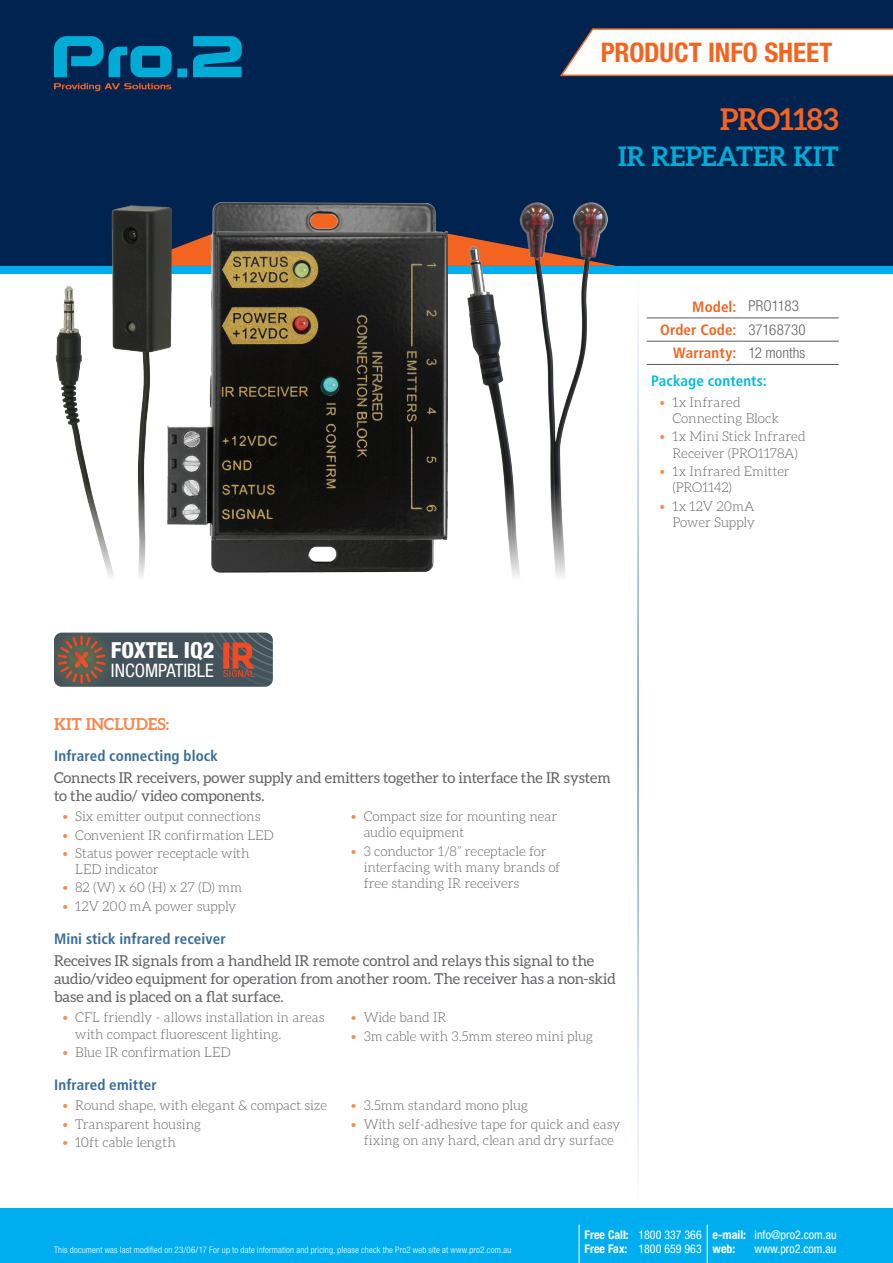
<style>
.page{position:relative;width:893px;height:1263px;background:#fff}
.page>*{position:absolute;margin:0;border:0;box-sizing:border-box;transform-origin:0 0}
.t1{font:700 30px "Aleo";letter-spacing:-.025em;color:#f36421}
.t2{font:700 condensed 27px "Helvetica Neue LT Std";color:#f36421}
.t3{font:700 27px "Aleo";letter-spacing:-.005em;color:#00acd5}
.t4{font:800 condensed 22.2px "Helvetica Neue LT Std";color:#fff}
.t5{font:condensed 18.6px "Helvetica Neue LT Std";color:#fff}
.t6{font:700 16.5px "Aleo";letter-spacing:-.005em;color:#f5894f}
.t7{font:15px/18px "Aleo";letter-spacing:-.005em;color:#636366}
.t8{font:700 condensed 15px "Frutiger LT Std";letter-spacing:.01em;color:#396c96}
.t9{font:700 condensed 15px/23.2px "Frutiger LT Std";letter-spacing:.01em;color:#f36421;text-align:right}
.t10{font:700 condensed 15px "Frutiger LT Std";letter-spacing:.01em;color:#03bbdd}
.t11{font:300 condensed 15px "Helvetica Neue LT Std";color:#636366}
.t12{font:300 13.5px/16.2px "Aleo";color:#636366}
.t13{font:condensed 12px/14.4px "Helvetica Neue LT Std";color:#fff}
.t14{font:700 condensed 12px "Helvetica Neue LT Std";color:#fff}
.t15{font:300 condensed 9px "Helvetica Neue LT Std";letter-spacing:.015em;color:#fff}
.s1{font-family:"Frutiger LT Std";font-weight:700;color:#f36421}
.s2{font-family:"Helvetica Neue LT Std";font-weight:300;color:#636366}
.s3{color:#f5894f}
.s4{font-weight:700}
</style>
<div class="page">
<div style="left:0;top:0;width:893px;height:266px;background:#012350"></div>
<svg style="left:129px;top:205px;width:487px;height:61px"></svg>
<div style="left:0;top:1209px;width:893px;height:54px;background:#00aeef"></div>
<hr style="left:707px;top:1225px;width:1px;height:38px;background:#fff">
<hr style="left:579px;top:1225px;width:1px;height:38px;background:#fff">
<div style="left:0;top:266px;width:893px;height:7px;background:#00aeef"></div>
<svg style="left:54px;top:36px;width:188px;height:41px"></svg>
<svg style="left:54px;top:83px;width:117px;height:8px"></svg>
<hr style="left:647px;top:318px;width:95px;height:1px;background:#57585a">
<hr style="left:742px;top:318px;width:97px;height:1px;background:#57585a">
<hr style="left:647px;top:341px;width:95px;height:1px;background:#57585a">
<hr style="left:742px;top:341px;width:97px;height:1px;background:#57585a">
<hr style="left:647px;top:364px;width:95px;height:1px;background:#57585a">
<hr style="left:742px;top:364px;width:97px;height:1px;background:#57585a">
<svg style="left:560px;top:28px;width:333px;height:49px"></svg>
<hr style="left:638px;top:273px;width:1px;height:936px;background:#1055a4">
<img style="left:468px;top:203px;width:139px;height:264px">
<svg style="left:502px;top:467px;width:64px;height:110px"></svg>
<div style="left:54px;top:633px;width:219px;height:54px;background:#44525c;border-radius:8px"></div>
<div style="left:54px;top:633px;width:62px;height:54px;background:#45535b"></div>
<div style="left:56px;top:634px;width:50px;height:53px;background:#49575a"></div>
<svg style="left:56px;top:634px;width:50px;height:51px"></svg>
<div style="left:73px;top:650px;width:18px;height:19px;background:#f04b22;opacity:.75"></div>
<svg style="left:187px;top:633px;width:86px;height:54px"></svg>
<img style="left:56px;top:206px;width:111px;height:261px">
<img style="left:167px;top:203px;width:281px;height:370px">
<h2 class="t2" style="left:601px;top:36px;width:233px">PRODUCT INFO SHEET</h2>
<h1 class="t1" style="left:720px;top:102px;width:120px">PRO1183</h1>
<h2 class="t3" style="left:618px;top:141px;width:222px">IR REPEATER KIT</h2>
<p class="t11" style="left:692px;top:297px;width:108px"><span class="s1">Model:</span> PRO1183</p>
<p class="t9" style="left:660px;top:318px;width:147px">Order Code: <span class="s2">37168730<br></span>Warranty: <span class="s2">12 months</span></p>
<p class="t10" style="left:651px;top:372px;width:117px">Package contents:</p>
<p class="t12" style="left:672px;top:394px;width:108px;text-indent:-13px"><span class="s3">•</span> 1x Infrared<br>Connecting Block</p>
<p class="t12" style="left:660px;top:429px;width:147px;text-align:center"><span class="s3">•</span> 1x Mini Stick Infrared<br>Receiver (PRO1178A)</p>
<p class="t12" style="left:672px;top:463px;width:119px;text-indent:-13px"><span class="s3">•</span> 1x Infrared Emitter (PRO1142)</p>
<p class="t12" style="left:660px;top:498px;width:97px;text-align:right"><span class="s3">•</span> 1x 12V 20mA<br>Power Supply</p>
<h3 class="t4" style="left:111px;top:636px;width:105px">FOXTEL IQ2</h3>
<h3 class="t5" style="left:111px;top:660px;width:104px">INCOMPATIBLE</h3>
<p class="t6" style="left:54px;top:714px;width:117px">KIT INCLUDES:</p>
<p class="t8" style="left:54px;top:746px;width:165px">Infrared connecting block</p>
<p class="t7" style="left:54px;top:768px;width:558px">Connects IR receivers, power supply and emitters together to interface the IR system to the audio/ video components.</p>
<p class="t12" style="left:63px;top:808px;width:199px"><span class="s3">•</span> Six emitter output connections</p>
<p class="t12" style="left:63px;top:827px;width:213px"><span class="s3">•</span> Convenient IR confirmation LED</p>
<p class="t12" style="left:75px;top:845px;width:176px;text-indent:-13px"><span class="s3">•</span> Status power receptacle with<br>LED indicator</p>
<p class="t12" style="left:63px;top:879px;width:181px"><span class="s3">•</span> 82 (W) x 60 (H) x 27 (D) mm</p>
<p class="t12" style="left:63px;top:898px;width:175px"><span class="s3">•</span> 12V 200 mA power supply</p>
<p class="t12" style="left:364px;top:808px;width:195px;text-indent:-13px"><span class="s3">•</span> Compact size for mounting near audio equipment</p>
<p class="t12" style="left:364px;top:843px;width:198px;text-indent:-13px"><span class="s3">•</span> 3 conductor 1/8” receptacle for interfacing with many brands of free standing IR receivers</p>
<p class="t8" style="left:54px;top:929px;width:173px">Mini stick infrared receiver</p>
<p class="t7" style="left:54px;top:951px;width:563px">Receives IR signals from a handheld IR remote control and relays this signal to the audio/video equipment for operation from another room. The receiver has a non-skid base and is placed on a flat surface.</p>
<p class="t12" style="left:75px;top:1009px;width:251px;text-indent:-13px"><span class="s3">•</span> CFL friendly - allows installation in areas with compact fluorescent lighting.</p>
<p class="t12" style="left:63px;top:1044px;width:170px"><span class="s3">•</span> Blue IR confirmation LED</p>
<p class="t12" style="left:351px;top:1009px;width:97px"><span class="s3">•</span> Wide band IR</p>
<p class="t12" style="left:351px;top:1028px;width:244px"><span class="s3">•</span> 3m cable with 3.5mm stereo mini plug</p>
<p class="t8" style="left:54px;top:1076px;width:104px">Infrared emitter</p>
<p class="t12" style="left:63px;top:1097px;width:266px"><span class="s3">•</span> Round shape, with elegant &amp; compact size</p>
<p class="t12" style="left:63px;top:1116px;width:140px"><span class="s3">•</span> Transparent housing</p>
<p class="t12" style="left:63px;top:1134px;width:115px"><span class="s3">•</span> 10ft cable length</p>
<p class="t12" style="left:351px;top:1097px;width:179px"><span class="s3">•</span> 3.5mm standard mono plug</p>
<p class="t12" style="left:351px;top:1115px;width:271px;text-align:center"><span class="s3">•</span> With self-adhesive tape for quick and easy fixing on any hard, clean and dry surface</p>
<p class="t13" style="left:584px;top:1227px;width:119px"><span class="s4">Free Call:</span> 1800 337 366<br><span class="s4">Free Fax:</span> 1800 659 963</p>
<p class="t13" style="left:713px;top:1227px;width:125px"><span class="s4">e-mail:</span> info@pro2.com.au</p>
<p class="t15" style="left:54px;top:1245px;width:459px">This document was last modified on 23/06/17 For up to date information and pricing, please check the Pro2 web site at www.pro2.com.au</p>
<p class="t14" style="left:713px;top:1241px;width:24px">web:</p>
<p class="t13" style="left:755px;top:1241px;width:83px">www.pro2.com.au</p>
</div>
